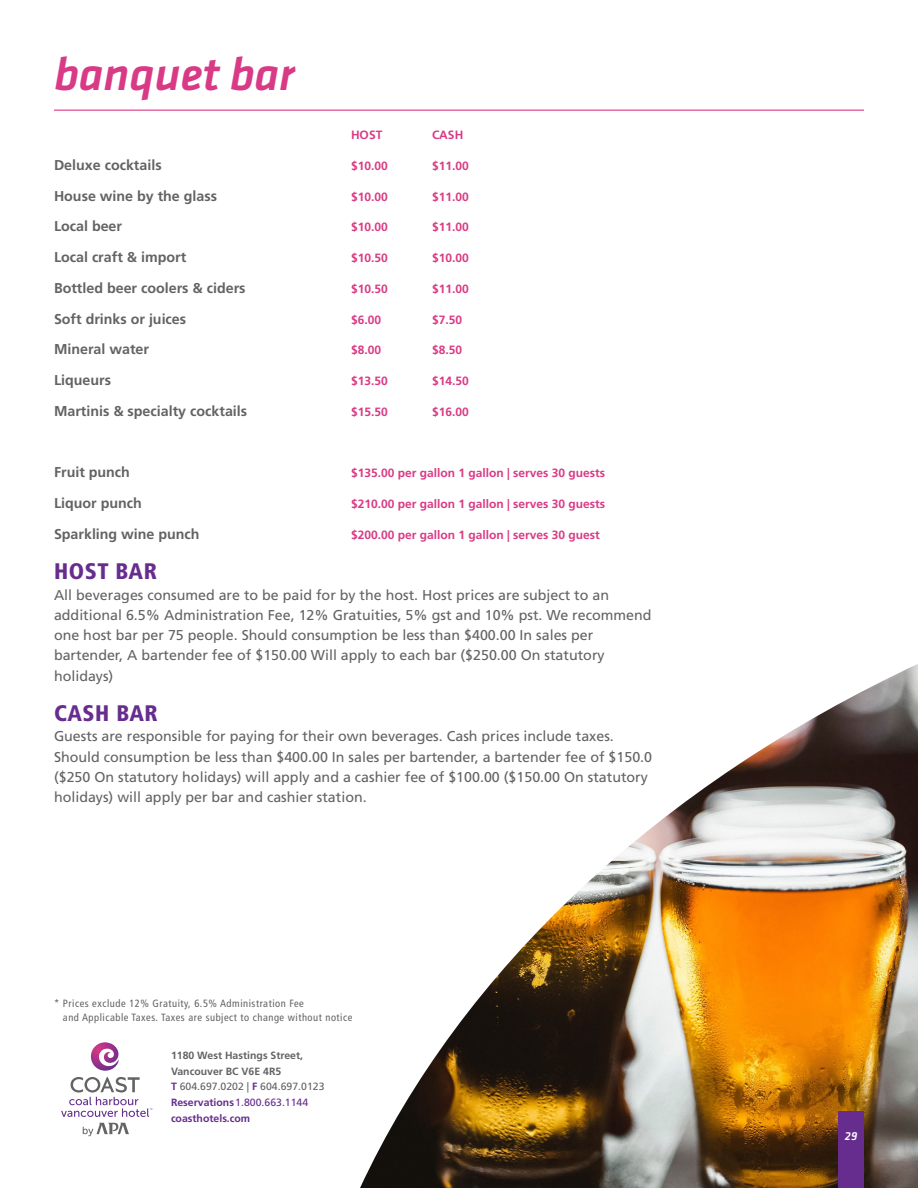
<style>
.page{position:relative;width:918px;height:1188px;background:#fff}
.page>*{position:absolute;margin:0;border:0;box-sizing:border-box;transform-origin:0 0}
.t1{font:italic 500 48px "Klavika";color:#d93a85}
.Menu_Bullets{font:900 condensed 22.5px "Frutiger LT Std";letter-spacing:.025em;color:#662d8e}
.Menu_Bullets-2{font:14.25px/20.2px "Frutiger LT Std";color:#636366}
.Menu_Bullets-3{font:700 14.25px "Frutiger LT Std";color:#636366}
.Menu_Bullets-4{font:700 12px "Frutiger LT Std";color:#d93a85}
.t2{font:italic 500 12px "Klavika";color:#fff}
.t3{font:700 10.5px/15.8px "Frutiger LT Std";color:#636366}
.t4{font:condensed 10.5px/13.5px "Frutiger LT";letter-spacing:.05em;color:#636366}
.s1{color:#662d8e}
.s2{font-weight:400}
.s3{font-weight:400;color:#662d8e}
</style>
<div class="page">
<hr style="left:54px;top:110px;width:810px;height:1px;background:#d93a85">
<img style="left:360px;top:664px;width:558px;height:524px">
<svg style="left:91px;top:1042px;width:28px;height:29px"></svg>
<svg style="left:61px;top:1077px;width:91px;height:40px"></svg>
<svg style="left:83px;top:1123px;width:46px;height:13px"></svg>
<div style="left:838px;top:1112px;width:26px;height:76px;background:#662d8e"></div>
<p class="t1" style="left:54px;top:48px;width:242px">banquet bar</p>
<p class="Menu_Bullets-4" style="left:351px;top:128px;width:33px">HOST</p>
<p class="Menu_Bullets-4" style="left:432px;top:128px;width:33px">CASH</p>
<p class="Menu_Bullets-3" style="left:54px;top:157px;width:109px">Deluxe cocktails</p>
<p class="Menu_Bullets-4" style="left:351px;top:159px;width:38px">$10.00</p>
<p class="Menu_Bullets-4" style="left:432px;top:159px;width:38px">$11.00</p>
<p class="Menu_Bullets-3" style="left:54px;top:187px;width:165px">House wine by the glass</p>
<p class="Menu_Bullets-4" style="left:351px;top:189px;width:38px">$10.00</p>
<p class="Menu_Bullets-4" style="left:432px;top:189px;width:38px">$11.00</p>
<p class="Menu_Bullets-3" style="left:54px;top:218px;width:70px">Local beer</p>
<p class="Menu_Bullets-4" style="left:351px;top:220px;width:38px">$10.00</p>
<p class="Menu_Bullets-4" style="left:432px;top:220px;width:38px">$11.00</p>
<p class="Menu_Bullets-3" style="left:54px;top:249px;width:134px">Local craft &amp; import</p>
<p class="Menu_Bullets-4" style="left:351px;top:251px;width:38px">$10.50</p>
<p class="Menu_Bullets-4" style="left:432px;top:251px;width:38px">$10.00</p>
<p class="Menu_Bullets-3" style="left:54px;top:280px;width:193px">Bottled beer coolers &amp; ciders</p>
<p class="Menu_Bullets-4" style="left:351px;top:282px;width:38px">$10.50</p>
<p class="Menu_Bullets-4" style="left:432px;top:282px;width:38px">$11.00</p>
<p class="Menu_Bullets-3" style="left:54px;top:310px;width:134px">Soft drinks or juices</p>
<p class="Menu_Bullets-4" style="left:351px;top:312px;width:32px">$6.00</p>
<p class="Menu_Bullets-4" style="left:432px;top:312px;width:32px">$7.50</p>
<p class="Menu_Bullets-3" style="left:54px;top:341px;width:97px">Mineral water</p>
<p class="Menu_Bullets-4" style="left:351px;top:343px;width:32px">$8.00</p>
<p class="Menu_Bullets-4" style="left:432px;top:343px;width:32px">$8.50</p>
<p class="Menu_Bullets-3" style="left:54px;top:372px;width:58px">Liqueurs</p>
<p class="Menu_Bullets-4" style="left:351px;top:374px;width:38px">$13.50</p>
<p class="Menu_Bullets-4" style="left:432px;top:374px;width:38px">$14.50</p>
<p class="Menu_Bullets-3" style="left:54px;top:403px;width:195px">Martinis &amp; specialty cocktails</p>
<p class="Menu_Bullets-4" style="left:351px;top:405px;width:38px">$15.50</p>
<p class="Menu_Bullets-4" style="left:432px;top:405px;width:38px">$16.00</p>
<p class="Menu_Bullets-3" style="left:54px;top:464px;width:77px">Fruit punch</p>
<p class="Menu_Bullets-4" style="left:351px;top:466px;width:256px">$135.00 per gallon 1 gallon | serves 30 guests</p>
<p class="Menu_Bullets-3" style="left:54px;top:495px;width:89px">Liquor punch</p>
<p class="Menu_Bullets-4" style="left:351px;top:497px;width:256px">$210.00 per gallon 1 gallon | serves 30 guests</p>
<p class="Menu_Bullets-3" style="left:54px;top:526px;width:147px">Sparkling wine punch</p>
<p class="Menu_Bullets-4" style="left:351px;top:528px;width:250px">$200.00 per gallon 1 gallon | serves 30 guest</p>
<p class="Menu_Bullets" style="left:54px;top:558px;width:105px">HOST BAR</p>
<p class="Menu_Bullets-2" style="left:54px;top:585px;width:599px">All beverages consumed are to be paid for by the host. Host prices are subject to an additional 6.5% Administration Fee, 12% Gratuities, 5% gst and 10% pst. We recommend one host bar per 75 people. Should consumption be less than $400.00 In sales per bartender, A bartender fee of $150.00 Will apply to each bar ($250.00 On statutory holidays)</p>
<p class="Menu_Bullets" style="left:54px;top:700px;width:105px">CASH BAR</p>
<p class="Menu_Bullets-2" style="left:54px;top:726px;width:600px">Guests are responsible for paying for their own beverages. Cash prices include taxes.<br>Should consumption be less than $400.00 In sales per bartender, a bartender fee of $150.0 ($250 On statutory holidays) will apply and a cashier fee of $100.00 ($150.00 On statutory holidays) will apply per bar and cashier station.</p>
<p class="t4" style="left:63px;top:997px;width:291px;text-indent:-9px">* Prices exclude 12% Gratuity, 6.5% Administration Fee<br>and Applicable Taxes. Taxes are subject to change without notice</p>
<p class="t3" style="left:171px;top:1047px;width:155px">1180 West Hastings Street,<br>Vancouver BC V6E 4R5<br><span class="s1">T</span> <span class="s2">604.697.0202 |</span> <span class="s1">F</span> <span class="s2">604.697.0123<br></span><span class="s1">Reservations</span><span class="s3">1.800.663.1144 </span><span class="s1">coasthotels.com</span></p>
<p class="t2" style="left:845px;top:1129px;width:14px">29</p>
</div>
